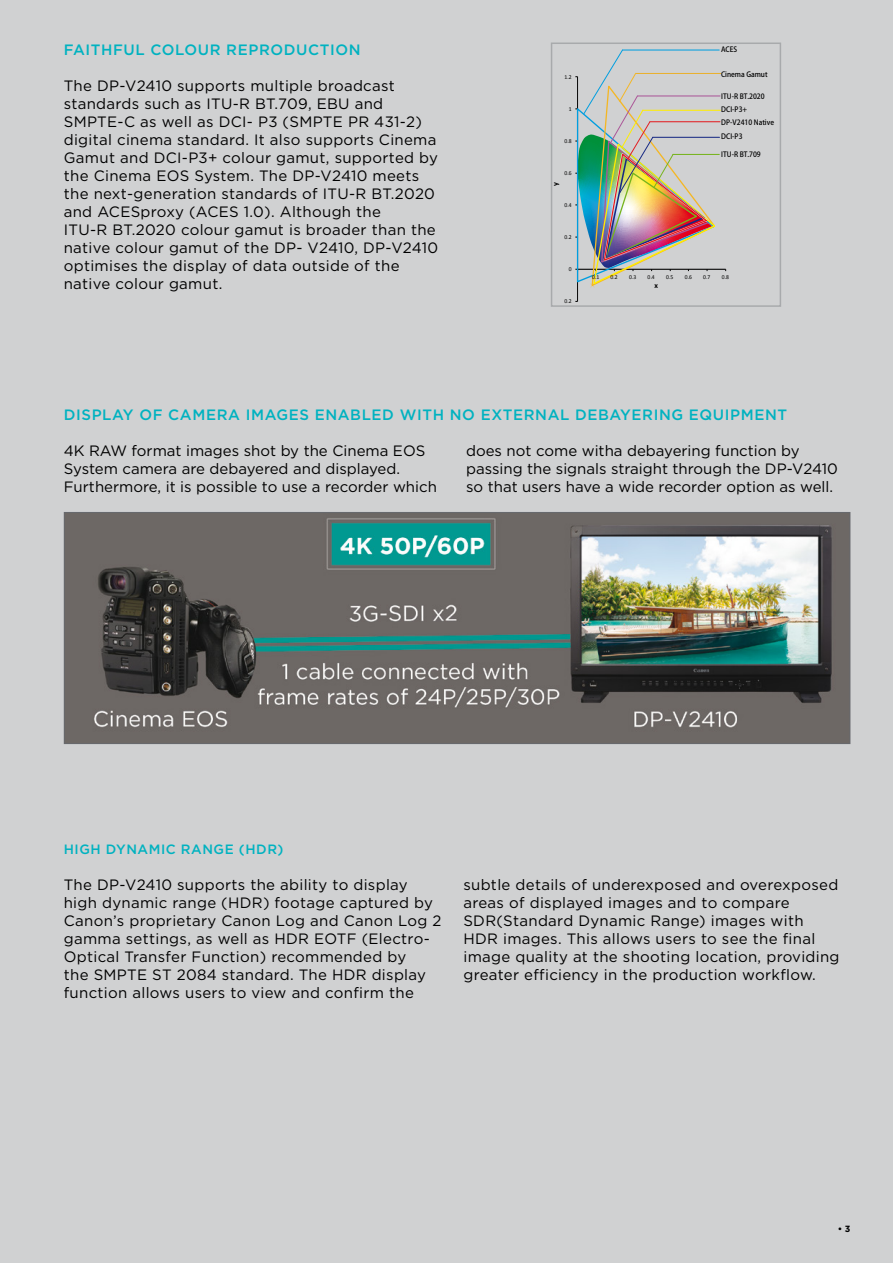
<style>
.page{position:relative;width:893px;height:1263px;background:#d0d1d2}
.page>*{position:absolute;margin:0;border:0;box-sizing:border-box;transform-origin:0 0}
.t1{font:15px/18px "Gotham";letter-spacing:.02em;color:#000}
.t2{font:15px/18px "Gotham";color:#000}
.t3{font:500 15px "Gotham";letter-spacing:.04em;color:#00b2c0}
.t4{font:500 13.5px "Gotham";letter-spacing:.04em;color:#00b2c0}
.t5{font:700 9px "Gotham";color:#000}
.t6{font:700 8.1px "Calibri";color:#000;scale:.94 1}
.t7{font:700 7.65px "Calibri";color:#000;scale:1.06 1}
.t8{font:500 7.35px "Koz Go Pro";color:#000;scale:.94 1}
.t9{font:6px "Calibri";color:#000;scale:.94 1}
</style>
<div class="page">
<hr style="left:577px;top:77px;width:1px;height:224px;background:#000">
<hr style="left:578px;top:269px;width:148px;height:1px;background:#000">
<hr style="left:636px;top:73px;width:85px;height:1px;background:#eab12f">
<hr style="left:622px;top:50px;width:97px;height:1px;background:#009ee0">
<hr style="left:637px;top:96px;width:83px;height:1px;background:#ab5698">
<hr style="left:643px;top:110px;width:77px;height:1px;background:#ffed00">
<hr style="left:653px;top:137px;width:66px;height:1px;background:#162983">
<hr style="left:650px;top:121px;width:70px;height:1px;background:#e31d21">
<hr style="left:673px;top:154px;width:46px;height:1px;background:#77b41e">
<img style="left:575px;top:49px;width:141px;height:239px">
<div style="left:551px;top:43px;width:230px;height:264px;border:2px solid #a8aaac"></div>
<img style="left:66px;top:514px;width:782px;height:228px">
<div style="left:64px;top:512px;width:786px;height:232px;border:1px solid #67696d"></div>
<p class="t3" style="left:64px;top:39px;width:298px">FAITHFUL COLOUR REPRODUCTION</p>
<p class="t1" style="left:64px;top:76px;width:376px">The DP-V2410 supports multiple broadcast standards such as ITU-R BT.709, EBU and SMPTE-C as well as DCI- P3 (SMPTE PR 431-2) digital cinema standard. It also supports Cinema Gamut and DCI-P3+ colour gamut, supported by the Cinema EOS System. The DP-V2410 meets the next-generation standards of ITU-R BT.2020 and ACESproxy (ACES 1.0). Although the<br>ITU-R BT.2020 colour gamut is broader than the native colour gamut of the DP- V2410, DP-V2410 optimises the display of data outside of the native colour gamut.</p>
<p class="t9" style="left:564px;top:73px;width:9px">1.2</p>
<p class="t9" style="left:569px;top:105px;width:5px">1</p>
<p class="t9" style="left:564px;top:137px;width:9px">0.8</p>
<p class="t9" style="left:564px;top:169px;width:9px">0.6</p>
<p class="t7" style="left:550px;top:186px;width:5px;rotate:-90deg">y</p>
<p class="t9" style="left:564px;top:201px;width:9px">0.4</p>
<p class="t9" style="left:564px;top:233px;width:9px">0.2</p>
<p class="t9" style="left:569px;top:265px;width:5px">0</p>
<p class="t9" style="left:564px;top:297px;width:9px">0.2</p>
<p class="t8" style="left:721px;top:45px;width:19px">ACES</p>
<p class="t8" style="left:721px;top:69px;width:51px">Cinema Gamut</p>
<p class="t8" style="left:721px;top:91px;width:48px">ITU-R BT.2020</p>
<p class="t8" style="left:721px;top:117px;width:58px">DP-V2410 Native</p>
<p class="t8" style="left:721px;top:150px;width:44px">ITU-R BT.709</p>
<p class="t8" style="left:721px;top:105px;width:29px">DCI-P3+</p>
<p class="t8" style="left:721px;top:132px;width:24px">DCI-P3</p>
<p class="t9" style="left:592px;top:273px;width:9px">0.1</p>
<p class="t9" style="left:611px;top:273px;width:9px">0.2</p>
<p class="t9" style="left:629px;top:273px;width:9px">0.3</p>
<p class="t9" style="left:648px;top:273px;width:9px">0.4</p>
<p class="t9" style="left:666px;top:273px;width:9px">0.5</p>
<p class="t9" style="left:685px;top:273px;width:9px">0.6</p>
<p class="t9" style="left:703px;top:273px;width:9px">0.7</p>
<p class="t9" style="left:722px;top:273px;width:9px">0.8</p>
<p class="t6" style="left:655px;top:280px;width:5px">x</p>
<p class="t3" style="left:64px;top:405px;width:725px">DISPLAY OF CAMERA IMAGES ENABLED WITH NO EXTERNAL DEBAYERING EQUIPMENT</p>
<p class="t2" style="left:64px;top:441px;width:375px">4K RAW format images shot by the Cinema EOS<br>System camera are debayered and displayed.<br>Furthermore, it is possible to use a recorder which</p>
<p class="t2" style="left:466px;top:441px;width:373px">does not come witha debayering function by passing the signals straight through the DP-V2410 so that users have a wide recorder option as well.</p>
<p class="t4" style="left:64px;top:840px;width:221px">HIGH DYNAMIC RANGE (HDR)</p>
<p class="t1" style="left:64px;top:875px;width:379px">The DP-V2410 supports the ability to display high dynamic range (HDR) footage captured by Canon’s proprietary Canon Log and Canon Log 2 gamma settings, as well as HDR EOTF (Electro-Optical Transfer Function) recommended by<br>the SMPTE ST 2084 standard. The HDR display function allows users to view and confirm the</p>
<p class="t1" style="left:463px;top:875px;width:378px">subtle details of underexposed and overexposed areas of displayed images and to compare SDR(Standard Dynamic Range) images with HDR images. This allows users to see the final image quality at the shooting location, providing greater efficiency in the production workflow.</p>
<p class="t5" style="left:838px;top:1223px;width:14px">• 3</p>
</div>
